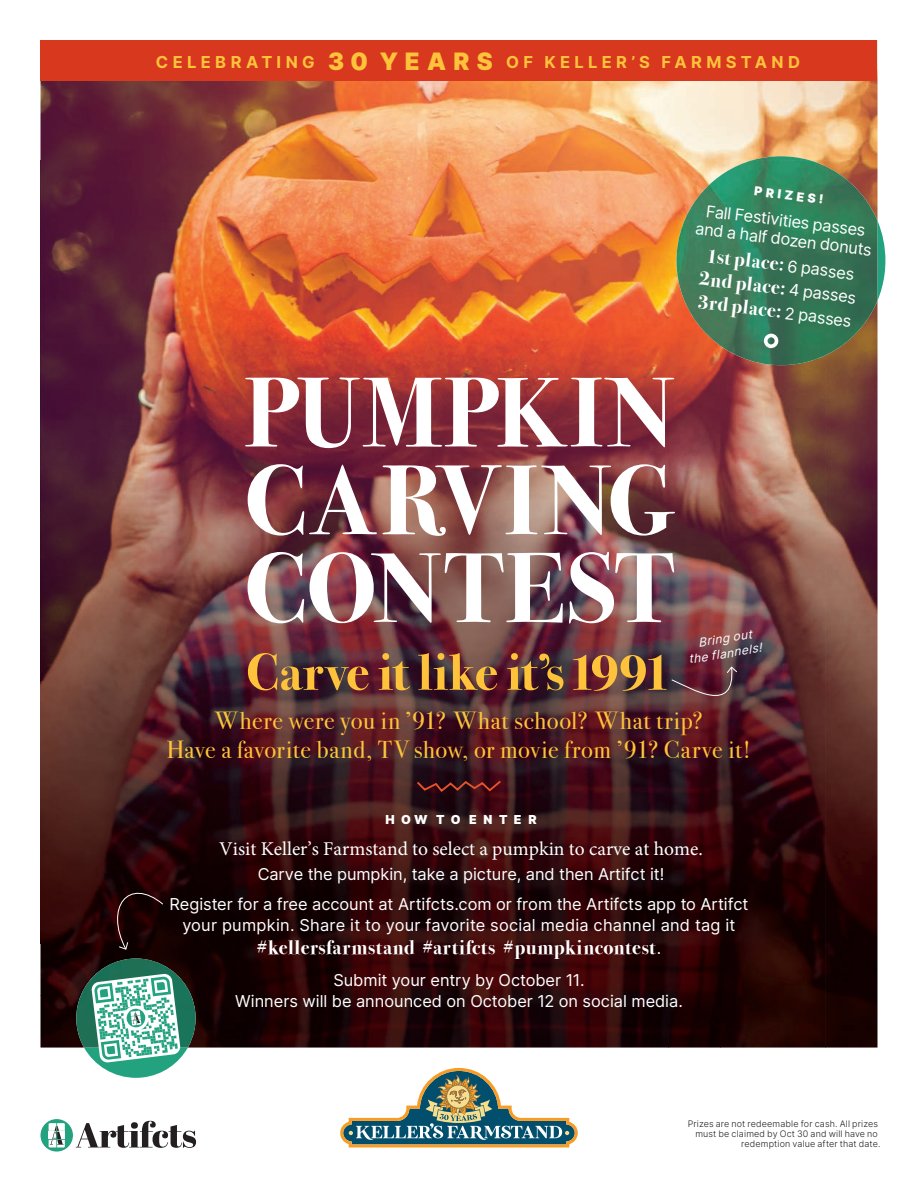
<style>
.page{position:relative;width:918px;height:1188px;background:#fff}
.page>*{position:absolute;margin:0;border:0;box-sizing:border-box;transform-origin:0 0}
.t1{font:700 99.45px/87.8px "Bodoni Svty Two ITCTT";letter-spacing:.02em;color:#fff;text-align:justify}
.t2{font:700 52.2px "Bodoni Svty Two ITCTT";letter-spacing:-.015em;color:#fec33b}
.t3{font:24.75px/28.5px "Bodoni Svty Two ITCTT";letter-spacing:.025em;color:#fec33b;text-align:center}
.t4{font:700 19.95px/23.5px "Bodoni Svty Two ITCTT";letter-spacing:.035em;color:#fff}
.t5{font:19.5px "Minion Pro";color:#fff}
.t6{font:700 16.5px "Inter";letter-spacing:.265em;color:#fec33b}
.t7{font:16.35px/29.7px "Inter";color:#fff;text-align:center}
.t8{font:900 12.3px "Inter";letter-spacing:.525em;color:#fff}
.t9{font:italic 12px/15px "Inter";color:#fff;text-align:center}
.t10{font:300 9px/10.1px "Inter";letter-spacing:.015em;color:#231f20;text-align:right}
.s1{font-weight:900;font-size:24px}
.s2{font-family:"Inter";font-weight:400;font-size:16.35px}
</style>
<div class="page">
<img style="left:40px;top:81px;width:838px;height:79px">
<img style="left:40px;top:160px;width:628px;height:835px">
<img style="left:668px;top:160px;width:8px;height:52px">
<img style="left:668px;top:212px;width:52px;height:836px">
<img style="left:826px;top:365px;width:52px;height:683px">
<img style="left:720px;top:365px;width:106px;height:683px">
<img style="left:40px;top:995px;width:36px;height:53px">
<img style="left:197px;top:995px;width:472px;height:53px">
<div style="left:40px;top:40px;width:838px;height:41px;background:#d8381e"></div>
<svg style="left:415px;top:779px;width:88px;height:14px"></svg>
<svg style="left:671px;top:666px;width:67px;height:50px"></svg>
<img style="left:753px;top:156px;width:56px;height:4px">
<svg style="left:878px;top:222px;width:7px;height:77px"></svg>
<img style="left:676px;top:160px;width:202px;height:205px">
<div style="left:764px;top:333px;width:15px;height:15px;border:4px solid #fff;border-radius:50%"></div>
<svg style="left:104px;top:876px;width:60px;height:74px"></svg>
<svg style="left:41px;top:1119px;width:32px;height:33px"></svg>
<svg style="left:49px;top:1123px;width:16px;height:24px"></svg>
<svg style="left:76px;top:1121px;width:120px;height:27px"></svg>
<img style="left:76px;top:959px;width:121px;height:89px">
<svg style="left:84px;top:973px;width:104px;height:105px"></svg>
<svg style="left:340px;top:1068px;width:238px;height:79px"></svg>
<p class="t6" style="left:156px;top:50px;width:646px">CELEBRATING <span class="s1">30 YEARS</span> OF KELLER’S FARMSTAND</p>
<p class="t8" style="left:756px;top:182px;width:71px;rotate:7deg">PRIZES!</p>
<p class="t7" style="left:699px;top:200px;width:179px;line-height:18.5px;rotate:7deg">Fall Festivities passes and a half dozen donuts</p>
<p class="t4" style="left:704px;top:241px;width:160px;rotate:7deg">1st place: <span class="s2">6 passes<br></span>2nd place: <span class="s2">4 passes<br></span>3rd place: <span class="s2">2 passes</span></p>
<h1 class="t1" style="left:244px;top:361px;width:431px">PUMPKIN CARVING CONTEST</h1>
<h2 class="t2" style="left:246px;top:629px;width:427px">Carve it like it’s 1991</h2>
<h3 class="t3" style="left:167px;top:704px;width:586px">Where were you in ʼ91? What school? What trip?<br>Have a favorite band, TV show, or movie from ʼ91? Carve it!</h3>
<p class="t9" style="left:685px;top:637px;width:75px;rotate:-9deg">Bring out the flannels!</p>
<p class="t8" style="left:385px;top:811px;width:153px">HOW TO ENTER</p>
<p class="t5" style="left:219px;top:836px;width:485px">Visit Keller’s Farmstand to select a pumpkin to carve at home.</p>
<p class="t7" style="left:169px;top:859px;width:581px">Carve the pumpkin, take a picture, and then Artifct it!<br>Register for a free account at Artifcts.com or from the Artifcts app to Artifct</p>
<p class="t7" style="left:182px;top:910px;width:555px">your pumpkin. Share it to your favorite social media channel and tag it</p>
<p class="t4" style="left:257px;top:934px;width:406px">#kellersfarmstand #artifcts #pumpkincontest<span class="s2">.</span></p>
<p class="t7" style="left:235px;top:969px;width:449px;line-height:21px">Submit your entry by October 11.<br>Winners will be announced on October 12 on social media.</p>
<p class="t10" style="left:688px;top:1119px;width:194px">Prizes are not redeemable for cash. All prizes must be claimed by Oct 30 and will have no redemption value after that date.</p>
</div>
